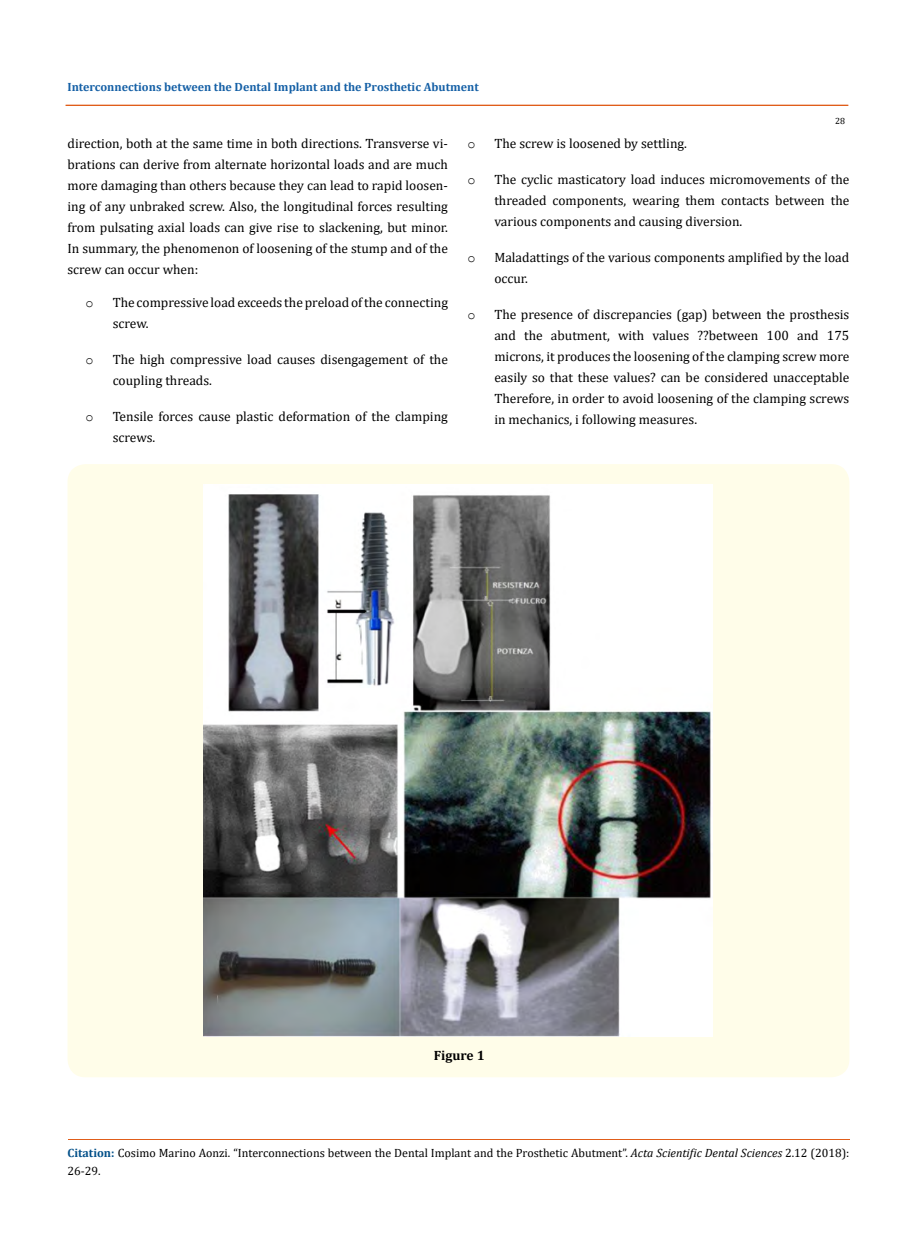
<style>
.page{position:relative;width:917px;height:1244px;background:#fff}
.page>*{position:absolute;margin:0;border:0;box-sizing:border-box;transform-origin:0 0}
.t1{font:13.5px/21px "Cambria";color:#000}
.t2{font:13.5px "Courier New";color:#000}
.t3{font:700 13.5px "Cambria";color:#000}
.t4{font:12px/18px "Cambria";color:#000}
.t5{font:700 12px "Cambria";color:#1560a6}
.t6{font:9px "Cambria";color:#000}
.s1{font-weight:700;color:#035089}
.s2{font-style:italic}
</style>
<div class="page">
<div style="left:67px;top:464px;width:782px;height:613px;background:#fffde9;border-radius:18px"></div>
<img style="left:203px;top:484px;width:509px;height:552px">
<div style="left:66px;top:105px;width:782px;height:1px;border:1px solid #e05d1a"></div>
<hr style="left:68px;top:1139px;width:782px;height:1px;background:#e05d1a">
<p class="t5" style="left:67px;top:79px;width:413px">Interconnections between the Dental Implant and the Prosthetic Abutment</p>
<p class="t6" style="left:835px;top:115px;width:11px">28</p>
<p class="t1" style="left:67px;top:133px;width:382px;text-align:justify">direction, both at the same time in both directions. Transverse vi&shy;brations can derive from alternate horizontal loads and are much more damaging than others because they can lead to rapid loosen&shy;ing of any unbraked screw. Also, the longitudinal forces resulting from pulsating axial loads can give rise to slackening, but minor.<br>In summary, the phenomenon of loosening of the stump and of the screw can occur when:</p>
<p class="t2" style="left:86px;top:295px;width:10px">o</p>
<p class="t1" style="left:113px;top:292px;width:337px">The compressive load exceeds the preload of the connecting screw.</p>
<p class="t2" style="left:86px;top:352px;width:10px">o</p>
<p class="t1" style="left:113px;top:349px;width:337px">The high compressive load causes disengagement of the coupling threads.</p>
<p class="t2" style="left:86px;top:409px;width:10px">o</p>
<p class="t1" style="left:113px;top:406px;width:337px">Tensile forces cause plastic deformation of the clamping screws.</p>
<p class="t2" style="left:467px;top:135px;width:10px">o</p>
<p class="t1" style="left:494px;top:133px;width:194px">The screw is loosened by settling.</p>
<p class="t2" style="left:467px;top:171px;width:10px">o</p>
<p class="t1" style="left:494px;top:169px;width:356px;text-align:justify">The cyclic masticatory load induces micromovements of the threaded components, wearing them contacts between the various components and causing diversion.</p>
<p class="t2" style="left:467px;top:249px;width:10px">o</p>
<p class="t1" style="left:494px;top:247px;width:356px">Maladattings of the various components amplified by the load occur.</p>
<p class="t2" style="left:467px;top:306px;width:10px">o</p>
<p class="t1" style="left:494px;top:304px;width:356px;text-align:justify">The presence of discrepancies (gap) between the prosthesis and the abutment, with values ??between 100 and 175 microns, it produces the loosening of the clamping screw more easily so that these values? can be considered unacceptable Therefore, in order to avoid loosening of the clamping screws in mechanics, i following measures.</p>
<p class="t3" style="left:434px;top:1046px;width:52px">Figure 1</p>
<p class="t4" style="left:67px;top:1144px;width:783px"><span class="s1">Citation:</span> Cosimo Marino Aonzi. “Interconnections between the Dental Implant and the Prosthetic Abutment”. <span class="s2">Acta Scientific Dental Sciences</span> 2.12 (2018):<br>26-29.</p>
</div>
